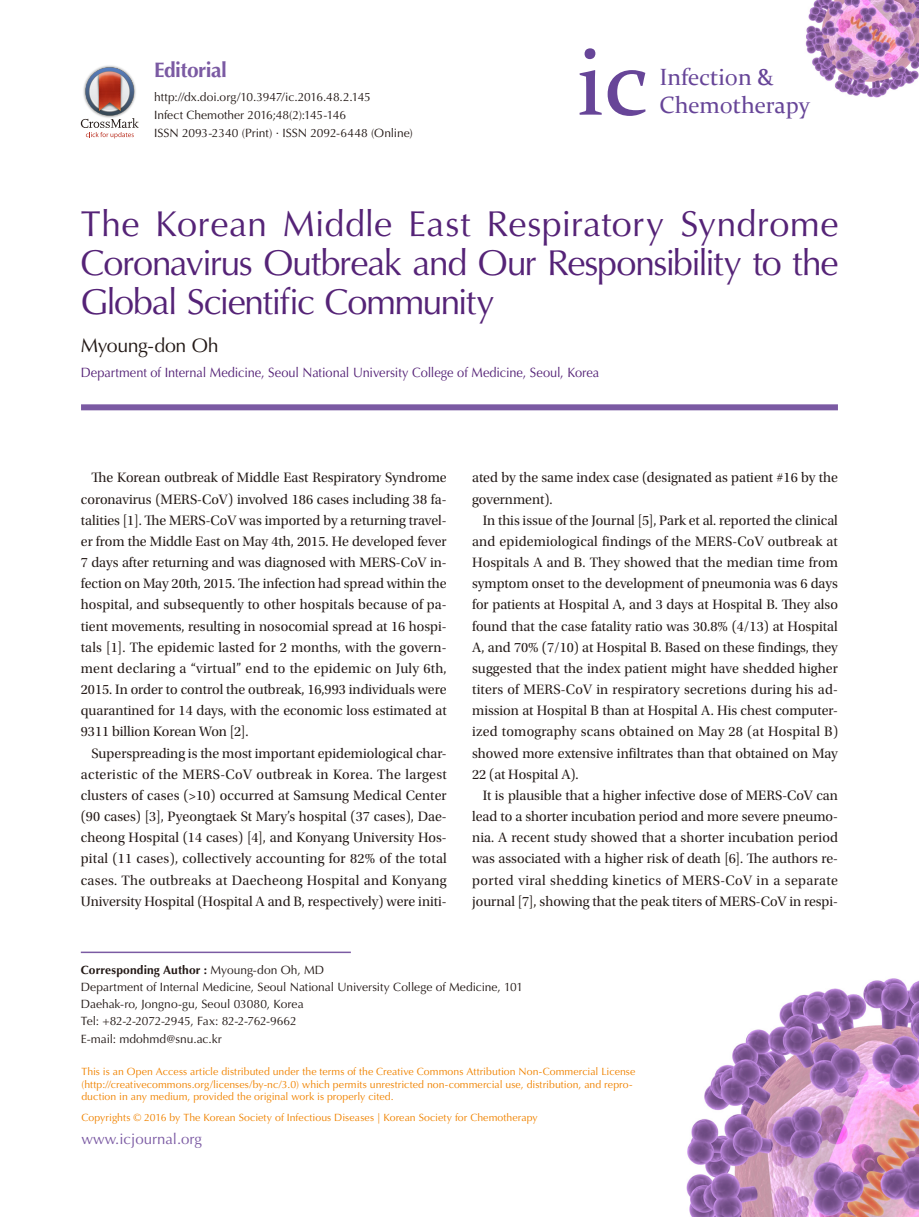
<style>
.page{position:relative;width:919px;height:1217px;background:#fff}
.page>*{position:absolute;margin:0;border:0;box-sizing:border-box;transform-origin:0 0}
.영문_타이틀{font:36px/39px "Optima LT Std";letter-spacing:-.045em;color:#552377;text-align:justify}
.t1{font:23.55px "Constantia";color:#674598}
.t2{font:700 21px "Optima LT Std";letter-spacing:-.025em;color:#7b5aa3}
.저자명{font:19.5px "Optima LT Std";letter-spacing:-.02em;color:#231916}
.t3{font:15px "Optima LT Std";color:#7b5aa3}
.본문{font:14.25px/21.1px "Utopia Std Subh";color:#231916;text-align:justify}
.저자_소속{font:13.5px "Optima LT Std";letter-spacing:-.005em;color:#552377;scale:.95 1}
.저자_소속_교신저자{font:12px/17.2px "Optima LT Std";letter-spacing:-.005em;color:#231916}
.저자_소속_교신저자-2{font:700 12px "Optima LT Std";letter-spacing:.01em;color:#231916}
.t4{font:10.5px/13.5px "Optima LT Std";letter-spacing:.005em;color:#f08300}
.s1{font-weight:400}
</style>
<div class="page">
<img style="left:686px;top:978px;width:232px;height:238px">
<img style="left:805px;top:0;width:113px;height:98px">
<svg style="left:579px;top:48px;width:66px;height:68px"></svg>
<hr style="left:81px;top:951px;width:270px;height:1px;background:#7b5aa3">
<svg style="left:81px;top:67px;width:58px;height:71px"></svg>
<div style="left:81px;top:404px;width:756px;height:6px;background:#7b5aa3"></div>
<p class="t2" style="left:154px;top:57px;width:74px">Editorial</p>
<p class="저자_소속_교신저자" style="left:154px;top:89px;width:218px">http://dx.doi.org/10.3947/ic.2016.48.2.145</p>
<p class="저자_소속_교신저자" style="left:154px;top:107px;width:193px">Infect Chemother 2016;48(2):145-146</p>
<p class="저자_소속_교신저자" style="left:154px;top:125px;width:260px">ISSN 2093-2340 (Print) · ISSN 2092-6448 (Online)</p>
<p class="t1" style="left:659px;top:61px;width:115px">Infection &amp;</p>
<p class="t1" style="left:659px;top:89px;width:152px">Chemotherapy</p>
<p class="영문_타이틀" style="left:80px;top:205px;width:759px">The Korean Middle East Respiratory Syndrome Coronavirus Outbreak and Our Responsibility to the Global Scientific Community</p>
<p class="저자명" style="left:81px;top:334px;width:139px">Myoung-don Oh</p>
<p class="저자_소속" style="left:81px;top:364px;width:547px">Department of Internal Medicine, Seoul National University College of Medicine, Seoul, Korea</p>
<p class="본문" style="left:81px;top:467px;width:367px;text-indent:11px">The Korean outbreak of Middle East Respiratory Syndrome coronavirus (MERS-CoV) involved 186 cases including 38 fa&shy;talities [1]. The MERS-CoV was imported by a returning travel&shy;er from the Middle East on May 4th, 2015. He developed fever 7 days after returning and was diagnosed with MERS-CoV in&shy;fection on May 20th, 2015. The infection had spread within the hospital, and subsequently to other hospitals because of pa&shy;tient movements, resulting in nosocomial spread at 16 hospi&shy;tals [1]. The epidemic lasted for 2 months, with the govern&shy;ment declaring a “virtual” end to the epidemic on July 6th, 2015. In order to control the outbreak, 16,993 individuals were quarantined for 14 days, with the economic loss estimated at 9311 billion Korean Won [2].</p>
<p class="본문" style="left:81px;top:742px;width:367px;text-indent:11px">Superspreading is the most important epidemiological char&shy;acteristic of the MERS-CoV outbreak in Korea. The largest clusters of cases (&gt;10) occurred at Samsung Medical Center (90 cases) [3], Pyeongtaek St Mary’s hospital (37 cases), Dae&shy;cheong Hospital (14 cases) [4], and Konyang University Hos&shy;pital (11 cases), collectively accounting for 82% of the total cases. The outbreaks at Daecheong Hospital and Konyang University Hospital (Hospital A and B, respectively) were initi-</p>
<p class="본문" style="left:472px;top:467px;width:367px">ated by the same index case (designated as patient #16 by the government).</p>
<p class="본문" style="left:472px;top:509px;width:367px;text-indent:11px">In this issue of the Journal [5], Park et al. reported the clinical and epidemiological findings of the MERS-CoV outbreak at Hospitals A and B. They showed that the median time from symptom onset to the development of pneumonia was 6 days for patients at Hospital A, and 3 days at Hospital B. They also found that the case fatality ratio was 30.8% (4/13) at Hospital A, and 70% (7/10) at Hospital B. Based on these findings, they suggested that the index patient might have shedded higher titers of MERS-CoV in respiratory secretions during his ad&shy;mission at Hospital B than at Hospital A. His chest computer&shy;ized tomography scans obtained on May 28 (at Hospital B) showed more extensive infiltrates than that obtained on May 22 (at Hospital A).</p>
<p class="본문" style="left:472px;top:784px;width:367px;text-indent:11px">It is plausible that a higher infective dose of MERS-CoV can lead to a shorter incubation period and more severe pneumo&shy;nia. A recent study showed that a shorter incubation period was associated with a higher risk of death [6]. The authors re&shy;ported viral shedding kinetics of MERS-CoV in a separate journal [7], showing that the peak titers of MERS-CoV in respi-</p>
<p class="저자_소속_교신저자-2" style="left:81px;top:962px;width:245px">Corresponding Author : <span class="s1">Myoung-don Oh, MD</span></p>
<p class="저자_소속_교신저자" style="left:81px;top:978px;width:444px">Department of Internal Medicine, Seoul National University College of Medicine, 101<br>Daehak-ro, Jongno-gu, Seoul 03080, Korea</p>
<p class="저자_소속_교신저자" style="left:81px;top:1012px;width:217px">Tel: +82-2-2072-2945, Fax: 82-2-762-9662</p>
<p class="저자_소속_교신저자" style="left:81px;top:1029px;width:143px">E-mail: mdohmd@snu.ac.kr</p>
<p class="t4" style="left:81px;top:1064px;width:555px">This is an Open Access article distributed under the terms of the Creative Commons Attribution Non-Commercial License (http://creativecommons.org/licenses/by-nc/3.0) which permits unrestricted non-commercial use, distribution, and repro-</p>
<p class="t4" style="left:81px;top:1089px;width:314px">duction in any medium, provided the original work is properly cited.</p>
<p class="t4" style="left:81px;top:1110px;width:458px">Copyrights © 2016 by The Korean Society of Infectious Diseases | Korean Society for Chemotherapy</p>
<p class="t3" style="left:81px;top:1129px;width:122px">www.icjournal.org</p>
</div>
